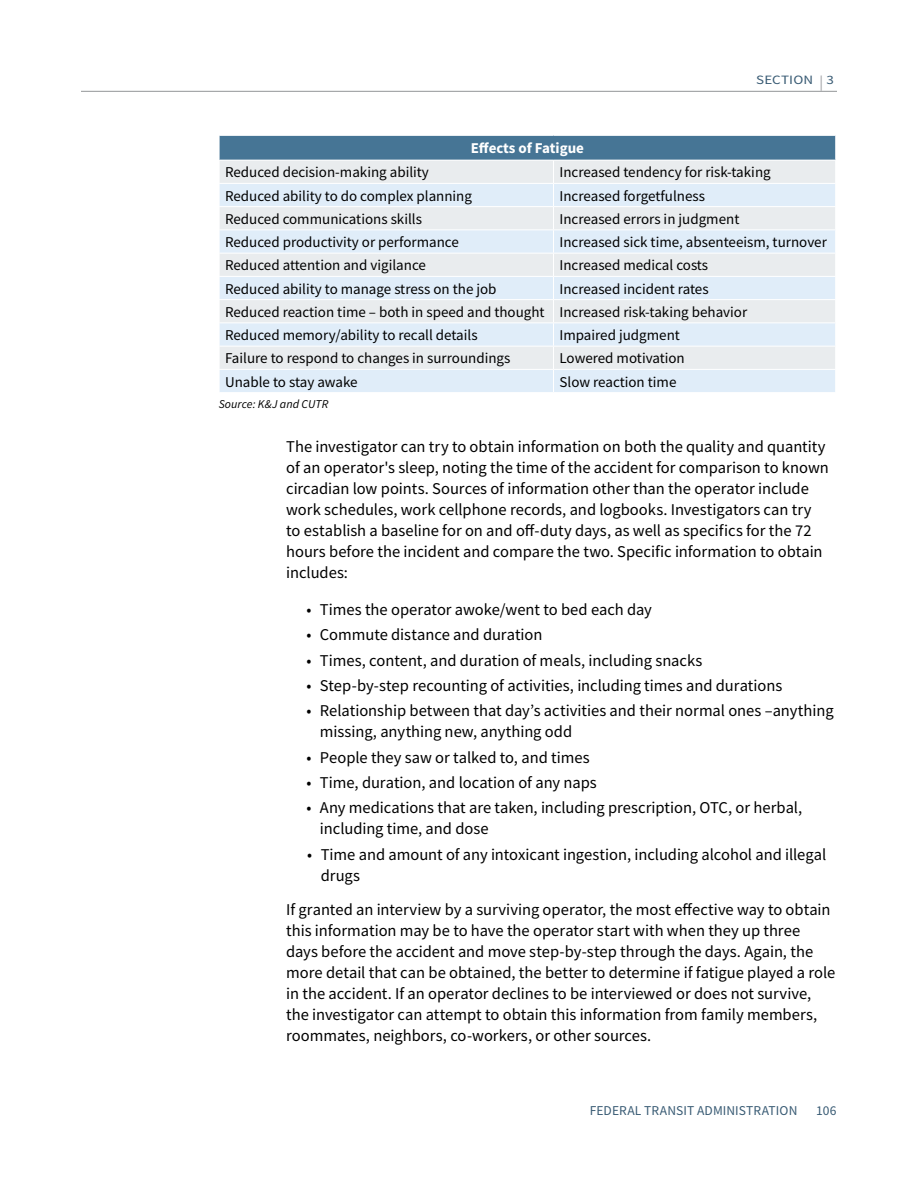
<style>
.page{position:relative;width:918px;height:1188px;background:#fff}
.page>*{position:absolute;margin:0;border:0;box-sizing:border-box;transform-origin:0 0}
.Body_Text_-_Source_S{font:16.5px/21px "Source Sans Pro";color:#000}
.bullets_-_Lvl_1{font:16.5px/21px "Source Sans Pro";letter-spacing:-.005em;color:#000}
.Table_body_text{font:15px "Source Sans Pro";color:#000}
.Table_headers{font:700 15px "Source Sans Pro";color:#fff}
.t1{font:13.5px "Source Sans Pro";letter-spacing:.005em;color:#395b74}
.t2{font:12.75px "Source Sans Pro";letter-spacing:.01em;color:#395b74;scale:1.18 1}
.Source{font:italic 12px "Source Sans Pro";letter-spacing:.01em;color:#000}
.s1{font-size:15.3px;color:#a7a9ac}
</style>
<div class="page">
<hr style="left:81px;top:91px;width:756px;height:1px;background:#939598">
<div style="left:219px;top:135px;width:617px;height:25px;background:#467595"></div>
<div style="left:220px;top:161px;width:615px;height:22px;background:#e9ecee"></div>
<svg style="left:220px;top:184px;width:615px;height:208px;background:#e4ecf4"></svg>
<hr style="left:219px;top:206px;width:335px;height:1px;background:#fff">
<hr style="left:554px;top:206px;width:282px;height:1px;background:#fff">
<hr style="left:219px;top:230px;width:335px;height:1px;background:#fff">
<hr style="left:554px;top:230px;width:282px;height:1px;background:#fff">
<hr style="left:219px;top:253px;width:335px;height:1px;background:#fff">
<hr style="left:554px;top:253px;width:282px;height:1px;background:#fff">
<hr style="left:219px;top:276px;width:335px;height:1px;background:#fff">
<hr style="left:554px;top:276px;width:282px;height:1px;background:#fff">
<hr style="left:219px;top:299px;width:335px;height:1px;background:#fff">
<hr style="left:554px;top:299px;width:282px;height:1px;background:#fff">
<hr style="left:219px;top:322px;width:335px;height:1px;background:#fff">
<hr style="left:554px;top:322px;width:282px;height:1px;background:#fff">
<hr style="left:219px;top:346px;width:335px;height:1px;background:#fff">
<hr style="left:554px;top:346px;width:282px;height:1px;background:#fff">
<hr style="left:219px;top:369px;width:335px;height:1px;background:#fff">
<hr style="left:554px;top:369px;width:282px;height:1px;background:#fff">
<svg style="left:553px;top:161px;width:1px;height:231px"></svg>
<hr style="left:219px;top:135px;width:335px;height:1px;background:#fff">
<svg style="left:219px;top:136px;width:1px;height:256px"></svg>
<hr style="left:554px;top:135px;width:282px;height:1px;background:#fff">
<svg style="left:835px;top:136px;width:1px;height:24px"></svg>
<hr style="left:219px;top:160px;width:335px;height:1px;background:#fff">
<h2 class="Table_headers" style="left:471px;top:138px;width:115px">Effects of Fatigue</h2>
<p class="t2" style="left:756px;top:72px;width:67px">SECTION <span class="s1">|</span> 3</p>
<p class="Table_body_text" style="left:225px;top:163px;width:205px">Reduced decision-making ability</p>
<p class="Table_body_text" style="left:560px;top:163px;width:213px">Increased tendency for risk-taking</p>
<p class="Table_body_text" style="left:225px;top:186px;width:249px">Reduced ability to do complex planning</p>
<p class="Table_body_text" style="left:560px;top:186px;width:147px">Increased forgetfulness</p>
<p class="Table_body_text" style="left:225px;top:209px;width:198px">Reduced communications skills</p>
<p class="Table_body_text" style="left:560px;top:209px;width:181px">Increased errors in judgment</p>
<p class="Table_body_text" style="left:225px;top:233px;width:235px">Reduced productivity or performance</p>
<p class="Table_body_text" style="left:560px;top:233px;width:269px">Increased sick time, absenteeism, turnover</p>
<p class="Table_body_text" style="left:225px;top:256px;width:202px">Reduced attention and vigilance</p>
<p class="Table_body_text" style="left:560px;top:256px;width:150px">Increased medical costs</p>
<p class="Table_body_text" style="left:225px;top:279px;width:273px">Reduced ability to manage stress on the job</p>
<p class="Table_body_text" style="left:560px;top:279px;width:151px">Increased incident rates</p>
<p class="Table_body_text" style="left:225px;top:302px;width:321px">Reduced reaction time – both in speed and thought</p>
<p class="Table_body_text" style="left:560px;top:302px;width:189px">Increased risk-taking behavior</p>
<p class="Table_body_text" style="left:225px;top:326px;width:254px">Reduced memory/ability to recall details</p>
<p class="Table_body_text" style="left:560px;top:326px;width:122px">Impaired judgment</p>
<p class="Table_body_text" style="left:225px;top:349px;width:287px">Failure to respond to changes in surroundings</p>
<p class="Table_body_text" style="left:560px;top:349px;width:127px">Lowered motivation</p>
<p class="Table_body_text" style="left:225px;top:372px;width:134px">Unable to stay awake</p>
<p class="Table_body_text" style="left:560px;top:372px;width:118px">Slow reaction time</p>
<p class="Source" style="left:219px;top:397px;width:111px">Source: K&amp;J and CUTR</p>
<p class="Body_Text_-_Source_S" style="left:286px;top:436px;width:544px">The investigator can try to obtain information on both the quality and quantity of an operator's sleep, noting the time of the accident for comparison to known circadian low points. Sources of information other than the operator include work schedules, work cellphone records, and logbooks. Investigators can try to establish a baseline for on and off-duty days, as well as specifics for the 72 hours before the incident and compare the two. Specific information to obtain includes:</p>
<p class="bullets_-_Lvl_1" style="left:306px;top:599px;width:347px">• Times the operator awoke/went to bed each day</p>
<p class="bullets_-_Lvl_1" style="left:306px;top:624px;width:238px">• Commute distance and duration</p>
<p class="bullets_-_Lvl_1" style="left:306px;top:650px;width:398px">• Times, content, and duration of meals, including snacks</p>
<p class="bullets_-_Lvl_1" style="left:306px;top:675px;width:477px">• Step-by-step recounting of activities, including times and durations</p>
<p class="bullets_-_Lvl_1" style="left:320px;top:700px;width:515px;text-indent:-14px">• Relationship between that day’s activities and their normal ones –anything missing, anything new, anything odd</p>
<p class="bullets_-_Lvl_1" style="left:306px;top:747px;width:285px">• People they saw or talked to, and times</p>
<p class="bullets_-_Lvl_1" style="left:306px;top:772px;width:292px">• Time, duration, and location of any naps</p>
<p class="bullets_-_Lvl_1" style="left:320px;top:797px;width:484px;text-indent:-14px">• Any medications that are taken, including prescription, OTC, or herbal, including time, and dose</p>
<p class="Body_Text_-_Source_S" style="left:321px;top:844px;width:507px;text-indent:-14px">• Time and amount of any intoxicant ingestion, including alcohol and illegal drugs</p>
<p class="Body_Text_-_Source_S" style="left:286px;top:899px;width:551px">If granted an interview by a surviving operator, the most effective way to obtain this information may be to have the operator start with when they up three days before the accident and move step-by-step through the days. Again, the more detail that can be obtained, the better to determine if fatigue played a role in the accident. If an operator declines to be interviewed or does not survive, the investigator can attempt to obtain this information from family members, roommates, neighbors, co-workers, or other sources.</p>
<p class="t1" style="left:590px;top:1101px;width:209px">FEDERAL TRANSIT ADMINISTRATION</p>
<p class="t1" style="left:816px;top:1101px;width:22px">106</p>
</div>
